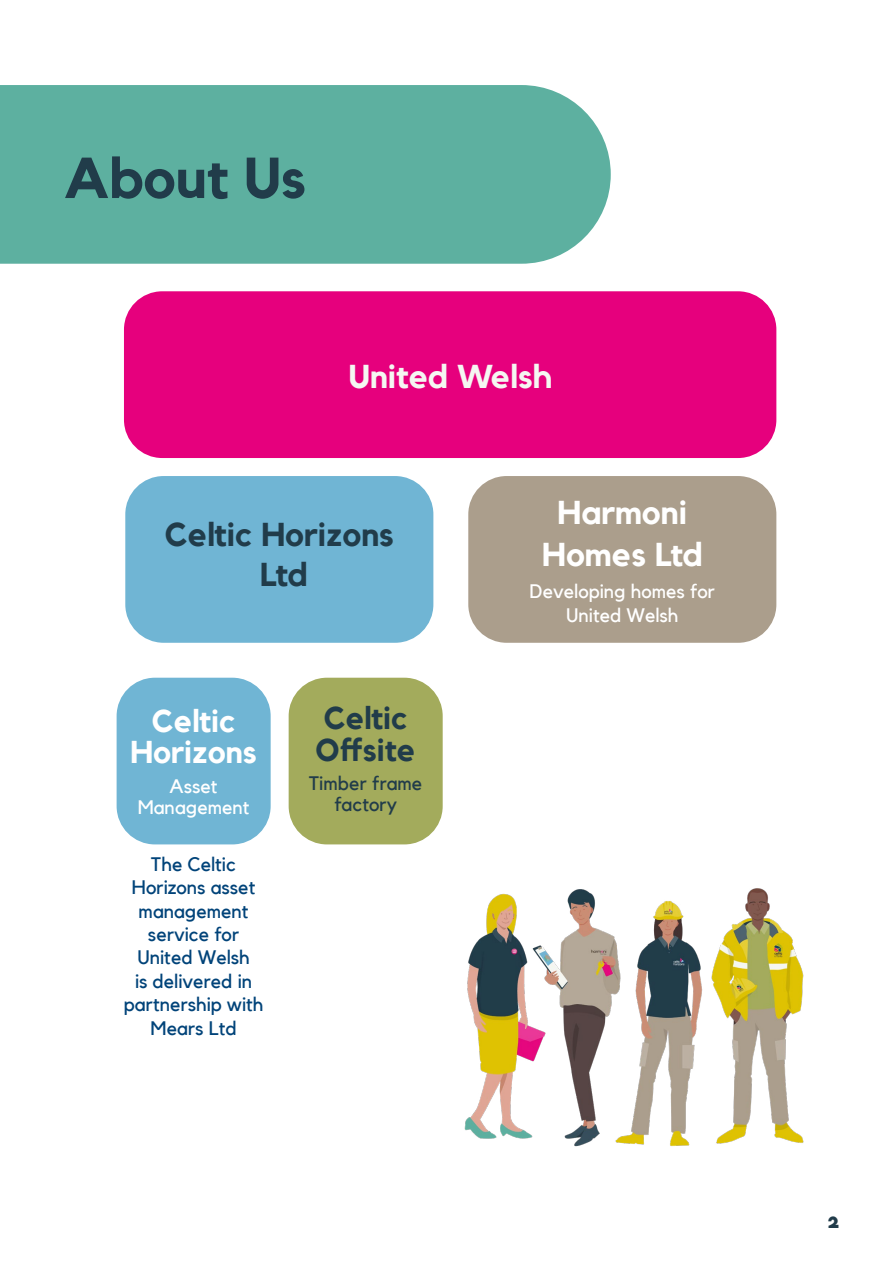
<style>
.page{position:relative;width:893px;height:1263px;background:#fff}
.page>*{position:absolute;margin:0;border:0;box-sizing:border-box;transform-origin:0 0}
.t1{font:700 57px "Kollektif";color:#213c4a}
.t2{font:700 33px "Kollektif";color:#213c4a}
.t3{font:700 33px/42px "Kollektif";color:#fff;text-align:center}
.t4{font:700 33px "Kollektif";color:#f5f7f2}
.t5{font:700 31.5px "Kollektif";color:#fff}
.t6{font:700 31.5px "Kollektif";color:#213c4a}
.t7{font:700 22.5px "Kollektif";color:#213c4a}
.t8{font:19.5px/23.4px "Kollektif";color:#004379;text-align:center}
.t9{font:19.5px "Kollektif";color:#fff}
.t10{font:19.5px/21px "Kollektif";color:#213c4a;text-align:center}
</style>
<div class="page">
<div style="left:124px;top:291px;width:652px;height:167px;background:#e6007d;border-radius:38px"></div>
<div style="left:125px;top:476px;width:308px;height:167px;background:#70b5d4;border-radius:38px"></div>
<div style="left:468px;top:476px;width:308px;height:167px;background:#ab9e8c;border-radius:38px"></div>
<div style="left:289px;top:678px;width:154px;height:166px;background:#a3ab5c;border-radius:38px"></div>
<div style="left:117px;top:678px;width:154px;height:166px;background:#70b5d4;border-radius:38px"></div>
<div style="left:0;top:85px;width:611px;height:179px;background:#5db0a0"></div>
<img style="left:570px;top:889px;width:22px;height:258px">
<img style="left:592px;top:894px;width:96px;height:252px">
<img style="left:464px;top:893px;width:106px;height:246px">
<img style="left:688px;top:888px;width:116px;height:258px">
<h1 class="t1" style="left:64px;top:145px;width:244px">About Us</h1>
<p class="t4" style="left:349px;top:357px;width:204px">United Welsh</p>
<p class="t2" style="left:165px;top:515px;width:231px">Celtic Horizons</p>
<p class="t2" style="left:260px;top:555px;width:49px">Ltd</p>
<p class="t5" style="left:152px;top:702px;width:85px">Celtic</p>
<p class="t5" style="left:130px;top:734px;width:128px">Horizons</p>
<p class="t9" style="left:170px;top:775px;width:50px">Asset</p>
<p class="t9" style="left:138px;top:796px;width:113px">Management</p>
<p class="t8" style="left:132px;top:852px;width:125px">The Celtic<br>Horizons asset management service for</p>
<p class="t8" style="left:124px;top:946px;width:141px">United Welsh<br>is delivered in partnership with<br>Mears Ltd</p>
<p class="t6" style="left:324px;top:700px;width:85px">Celtic</p>
<p class="t6" style="left:316px;top:731px;width:102px">Offsite</p>
<p class="t10" style="left:309px;top:773px;width:115px">Timber frame factory</p>
<p class="t3" style="left:542px;top:491px;width:162px">Harmoni<br>Homes Ltd</p>
<p class="t9" style="left:530px;top:580px;width:187px">Developing homes for</p>
<p class="t9" style="left:566px;top:603px;width:114px">United Welsh</p>
<p class="t7" style="left:827px;top:1207px;width:14px">2</p>
</div>
